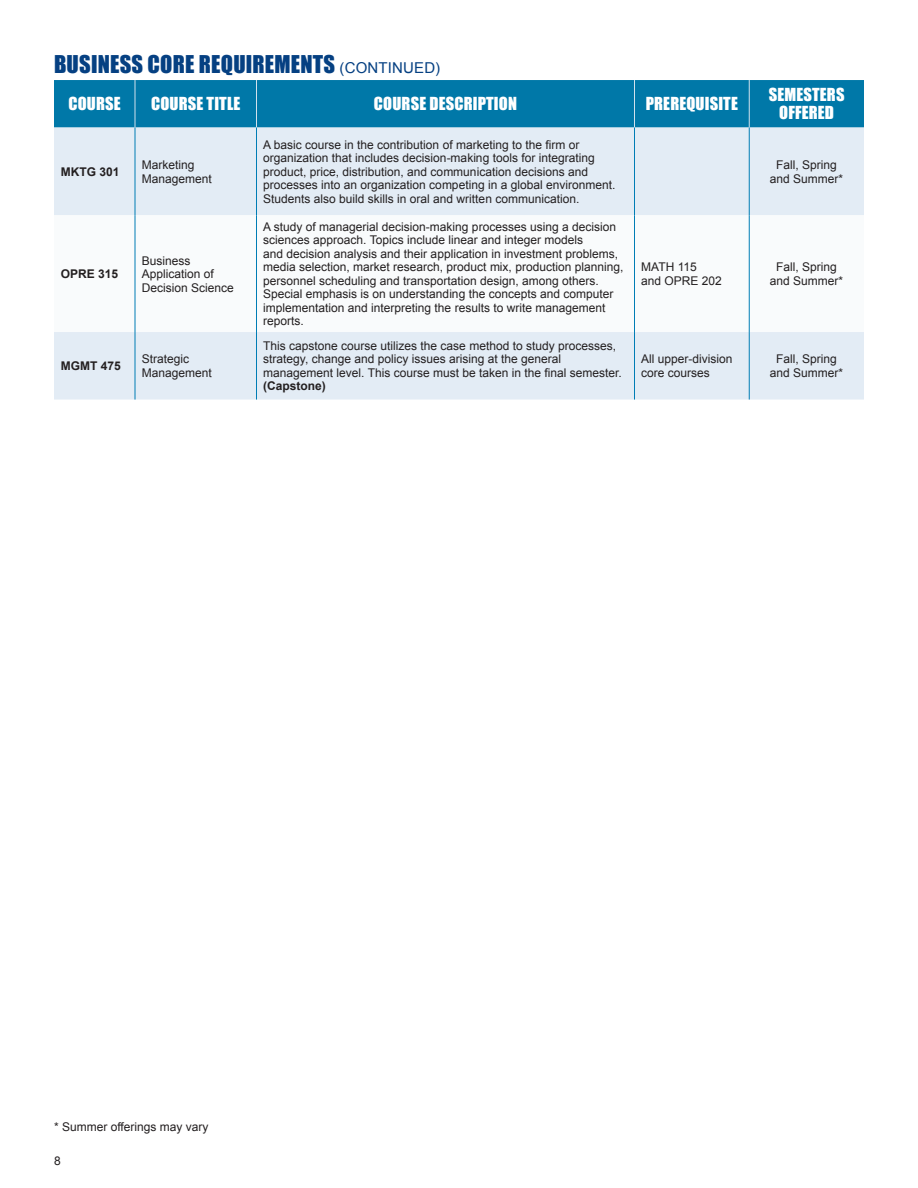
<style>
.page{position:relative;width:918px;height:1188px;background:#fff}
.page>*{position:absolute;margin:0;border:0;box-sizing:border-box;transform-origin:0 0}
.Section_Title_Purple{font:22.5px "Impact";letter-spacing:.01em;color:#054082}
.Table_White_11{font:16.5px/18px "Impact";letter-spacing:.01em;color:#fff;text-align:center}
.Table_Content{font:12px/13.5px "Arial";color:#231f20}
.Table_Content_Center{font:12px/13.5px "Arial";color:#231f20;text-align:center}
.Table_Rows_Bold{font:700 12px "Arial";color:#231f20}
.s1{font-family:"Arial";font-size:15px}
.s2{font-weight:700}
</style>
<div class="page">
<div style="left:54px;top:80px;width:810px;height:48px;background:#0078a8"></div>
<div style="left:54px;top:128px;width:810px;height:272px;background:#e3ecf5"></div>
<svg style="left:54px;top:215px;width:810px;height:117px"></svg>
<hr style="left:135px;top:80px;width:1px;height:48px;background:#d1e1ed">
<hr style="left:256px;top:80px;width:1px;height:48px;background:#d1e1ed">
<hr style="left:634px;top:80px;width:1px;height:48px;background:#d1e1ed">
<hr style="left:749px;top:80px;width:1px;height:48px;background:#d1e1ed">
<hr style="left:135px;top:128px;width:1px;height:87px;background:#007db5">
<hr style="left:256px;top:128px;width:1px;height:87px;background:#007db5">
<hr style="left:634px;top:128px;width:1px;height:87px;background:#007db5">
<hr style="left:749px;top:128px;width:1px;height:87px;background:#007db5">
<hr style="left:135px;top:215px;width:1px;height:117px;background:#007db5">
<hr style="left:256px;top:215px;width:1px;height:117px;background:#007db5">
<hr style="left:634px;top:215px;width:1px;height:117px;background:#007db5">
<hr style="left:749px;top:215px;width:1px;height:117px;background:#007db5">
<hr style="left:135px;top:332px;width:1px;height:68px;background:#007db5">
<hr style="left:256px;top:332px;width:1px;height:68px;background:#007db5">
<hr style="left:634px;top:332px;width:1px;height:68px;background:#007db5">
<hr style="left:749px;top:332px;width:1px;height:68px;background:#007db5">
<p class="Section_Title_Purple" style="left:54px;top:47px;width:388px">BUSINESS CORE REQUIREMENTS <span class="s1">(CONTINUED)</span></p>
<p class="Table_White_11" style="left:68px;top:94px;width:54px">COURSE</p>
<p class="Table_White_11" style="left:151px;top:94px;width:91px">COURSE TITLE</p>
<p class="Table_White_11" style="left:374px;top:94px;width:145px">COURSE DESCRIPTION</p>
<p class="Table_White_11" style="left:646px;top:94px;width:94px">PREREQUISITE</p>
<p class="Table_White_11" style="left:769px;top:85px;width:77px">SEMESTERS<br>OFFERED</p>
<p class="Table_Rows_Bold" style="left:61px;top:164px;width:60px">MKTG 301</p>
<p class="Table_Content" style="left:142px;top:158px;width:72px">Marketing<br>Management</p>
<p class="Table_Rows_Bold" style="left:61px;top:266px;width:59px">OPRE 315</p>
<p class="Table_Content" style="left:142px;top:254px;width:94px">Business<br>Application of<br>Decision Science</p>
<p class="Table_Rows_Bold" style="left:61px;top:358px;width:62px">MGMT 475</p>
<p class="Table_Content" style="left:142px;top:353px;width:72px">Strategic<br>Management</p>
<p class="Table_Content" style="left:263px;top:138px;width:354px">A basic course in the contribution of marketing to the firm or organization that includes decision-making tools for integrating product, price, distribution, and communication decisions and processes into an organization competing in a global environment.<br>Students also build skills in oral and written communication.</p>
<p class="Table_Content" style="left:263px;top:220px;width:362px">A study of managerial decision-making processes using a decision sciences approach. Topics include linear and integer models<br>and decision analysis and their application in investment problems, media selection, market research, product mix, production planning, personnel scheduling and transportation design, among others.<br>Special emphasis is on understanding the concepts and computer implementation and interpreting the results to write management reports.</p>
<p class="Table_Content" style="left:263px;top:339px;width:360px">This capstone course utilizes the case method to study processes, strategy, change and policy issues arising at the general management level. This course must be taken in the final semester. <span class="s2">(Capstone)</span></p>
<p class="Table_Content_Center" style="left:770px;top:158px;width:75px">Fall, Spring and Summer*</p>
<p class="Table_Content" style="left:641px;top:260px;width:82px">MATH 115<br>and OPRE 202</p>
<p class="Table_Content_Center" style="left:770px;top:260px;width:75px">Fall, Spring and Summer*</p>
<p class="Table_Content" style="left:641px;top:353px;width:93px">All upper-division core courses</p>
<p class="Table_Content_Center" style="left:770px;top:353px;width:75px">Fall, Spring and Summer*</p>
<p class="Table_Content" style="left:54px;top:1120px;width:156px">* Summer offerings may vary</p>
<p class="Table_Content" style="left:54px;top:1155px;width:8px">8</p>
</div>
